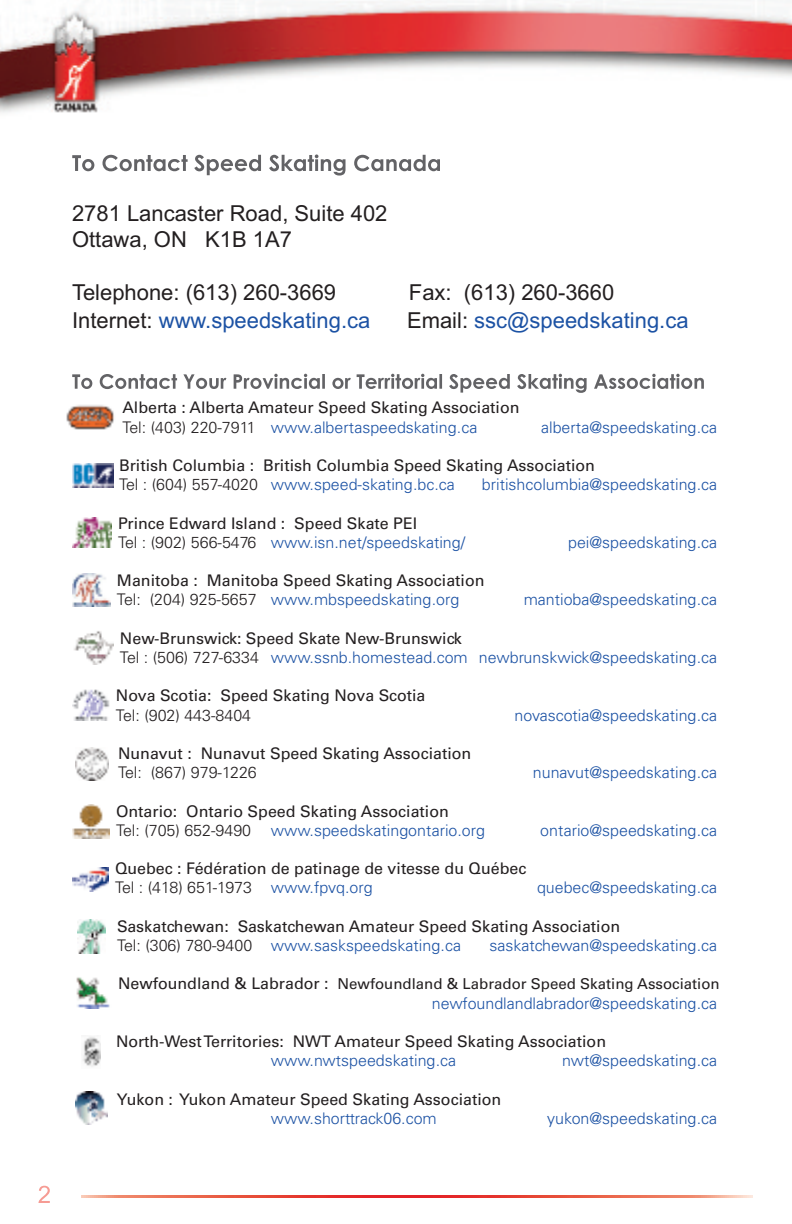
<style>
.page{position:relative;width:792px;height:1224px;background:#fff}
.page>*{position:absolute;margin:0;border:0;box-sizing:border-box;transform-origin:0 0}
.t1{font:22px/26.4px "Arial";color:#231f20}
.t2{font:22px "Arial";color:#1c52a4}
.t3{font:16px/19.2px "Univers LT Std";color:#231f20}
.t4{font:300 16px/19.2px "Univers LT Std";color:#1c52a4}
.t5{font:300 16px "Univers LT Std";color:#231f20}
.t6{font:15px "Univers LT Std";color:#231f20}
.s1{color:#231f20}
.s2{font-weight:300}
.s3{font-weight:300;color:#1c52a4}
.s4{font-weight:400;color:#231f20}
.s5{font-size:16px}
</style>
<div class="page">
<svg style="left:38px;top:1186px;width:12px;height:17px"></svg>
<img style="left:81px;top:1196px;width:671px;height:1px">
<img style="left:0;top:0;width:792px;height:113px">
<svg style="left:72px;top:155px;width:186px;height:20px"></svg>
<svg style="left:72px;top:374px;width:175px;height:15px"></svg>
<img style="left:66px;top:405px;width:48px;height:25px">
<img style="left:72px;top:464px;width:41px;height:24px">
<img style="left:72px;top:517px;width:40px;height:31px">
<svg style="left:72px;top:573px;width:39px;height:34px"></svg>
<img style="left:72px;top:574px;width:39px;height:32px">
<img style="left:74px;top:631px;width:39px;height:33px">
<svg style="left:74px;top:720px;width:34px;height:1px"></svg>
<img style="left:72px;top:689px;width:38px;height:31px">
<img style="left:75px;top:747px;width:34px;height:34px">
<img style="left:72px;top:805px;width:38px;height:33px">
<img style="left:72px;top:867px;width:37px;height:24px">
<img style="left:78px;top:920px;width:27px;height:33px">
<img style="left:76px;top:977px;width:34px;height:32px">
<img style="left:82px;top:1036px;width:19px;height:31px">
<img style="left:76px;top:1091px;width:31px;height:34px">
<h1 class="t1" style="left:72px;top:200px;width:317px">2781 Lancaster Road, Suite 402<br>Ottawa, ON K1B 1A7</h1>
<h1 class="t1" style="left:72px;top:279px;width:266px">Telephone: (613) 260-3669</h1>
<h1 class="t1" style="left:409px;top:279px;width:207px">Fax: (613) 260-3660</h1>
<h1 class="t2" style="left:72px;top:307px;width:300px"><span class="s1">Internet:</span> www.speedskating.ca</h1>
<h1 class="t2" style="left:407px;top:307px;width:283px"><span class="s1">Email:</span> ssc@speedskating.ca</h1>
<p class="t3" style="left:122px;top:400px;width:399px">Alberta : Alberta Amateur Speed Skating Association<br><span class="s2">Tel: (403) 220-7911</span> <span class="s3">www.albertaspeedskating.ca</span></p>
<p class="t4" style="left:541px;top:419px;width:178px">alberta@speedskating.ca</p>
<p class="t3" style="left:119px;top:457px;width:478px">British Columbia : British Columbia Speed Skating Association<br><span class="s2">Tel : (604) 557-4020</span> <span class="s3">www.speed-skating.bc.ca</span></p>
<p class="t4" style="left:482px;top:476px;width:237px">britishcolumbia@speedskating.ca</p>
<p class="t3" style="left:118px;top:515px;width:349px">Prince Edward Island : Speed Skate PEI<br><span class="s2">Tel : (902) 566-5476</span> <span class="s3">www.isn.net/speedskating/</span></p>
<p class="t4" style="left:568px;top:534px;width:151px">pei@speedskating.ca</p>
<p class="t3" style="left:117px;top:572px;width:369px">Manitoba : Manitoba Speed Skating Association<br><span class="s2">Tel: (204) 925-5657</span> <span class="s3">www.mbspeedskating.org</span></p>
<p class="t4" style="left:524px;top:592px;width:195px">mantioba@speedskating.ca</p>
<p class="t4" style="left:120px;top:630px;width:599px"><span class="s4">New-Brunswick: Speed Skate New-Brunswick<br></span><span class="s1">Tel : (506) 727-6334</span> www.ssnb.homestead.com newbrunskwick@speedskating.ca</p>
<p class="t3" style="left:116px;top:688px;width:311px">Nova Scotia: Speed Skating Nova Scotia</p>
<p class="t5" style="left:116px;top:709px;width:137px">Tel: (902) 443-8404</p>
<p class="t4" style="left:515px;top:707px;width:204px">novascotia@speedskating.ca</p>
<p class="t3" style="left:118px;top:745px;width:355px">Nunavut : Nunavut Speed Skating Association</p>
<p class="t5" style="left:118px;top:767px;width:140px">Tel: (867) 979-1226</p>
<p class="t4" style="left:533px;top:764px;width:186px">nunavut@speedskating.ca</p>
<p class="t3" style="left:116px;top:803px;width:371px">Ontario: Ontario Speed Skating Association<br><span class="s2">Tel: (705) 652-9490</span> <span class="s3">www.speedskatingontario.org</span></p>
<p class="t4" style="left:540px;top:822px;width:179px">ontario@speedskating.ca</p>
<p class="t3" style="left:115px;top:860px;width:413px">Quebec : Fédération de patinage de vitesse du Québec<br><span class="s2">Tel : (418) 651-1973</span> <span class="s3">www.fpvq.org</span></p>
<p class="t4" style="left:537px;top:880px;width:182px">quebec@speedskating.ca</p>
<p class="t3" style="left:117px;top:918px;width:505px">Saskatchewan: Saskatchewan Amateur Speed Skating Association<br><span class="s2">Tel: (306) 780-9400</span> <span class="s3">www.saskspeedskating.ca</span></p>
<p class="t4" style="left:490px;top:937px;width:229px">saskatchewan@speedskating.ca</p>
<p class="t6" style="left:118px;top:979px;width:603px"><span class="s5">Newfoundland &amp; Labrador :</span> Newfoundland &amp; Labrador Speed Skating Association</p>
<p class="t4" style="left:432px;top:995px;width:287px">newfoundlandlabrador@speedskating.ca</p>
<p class="t3" style="left:116px;top:1033px;width:492px">North-WestTerritories: NWT Amateur Speed Skating Association</p>
<p class="t4" style="left:271px;top:1052px;width:187px">www.nwtspeedskating.ca</p>
<p class="t4" style="left:562px;top:1052px;width:157px">nwt@speedskating.ca</p>
<p class="t3" style="left:117px;top:1091px;width:386px">Yukon : Yukon Amateur Speed Skating Association</p>
<p class="t4" style="left:271px;top:1110px;width:168px">www.shorttrack06.com</p>
<p class="t4" style="left:547px;top:1110px;width:172px">yukon@speedskating.ca</p>
</div>
